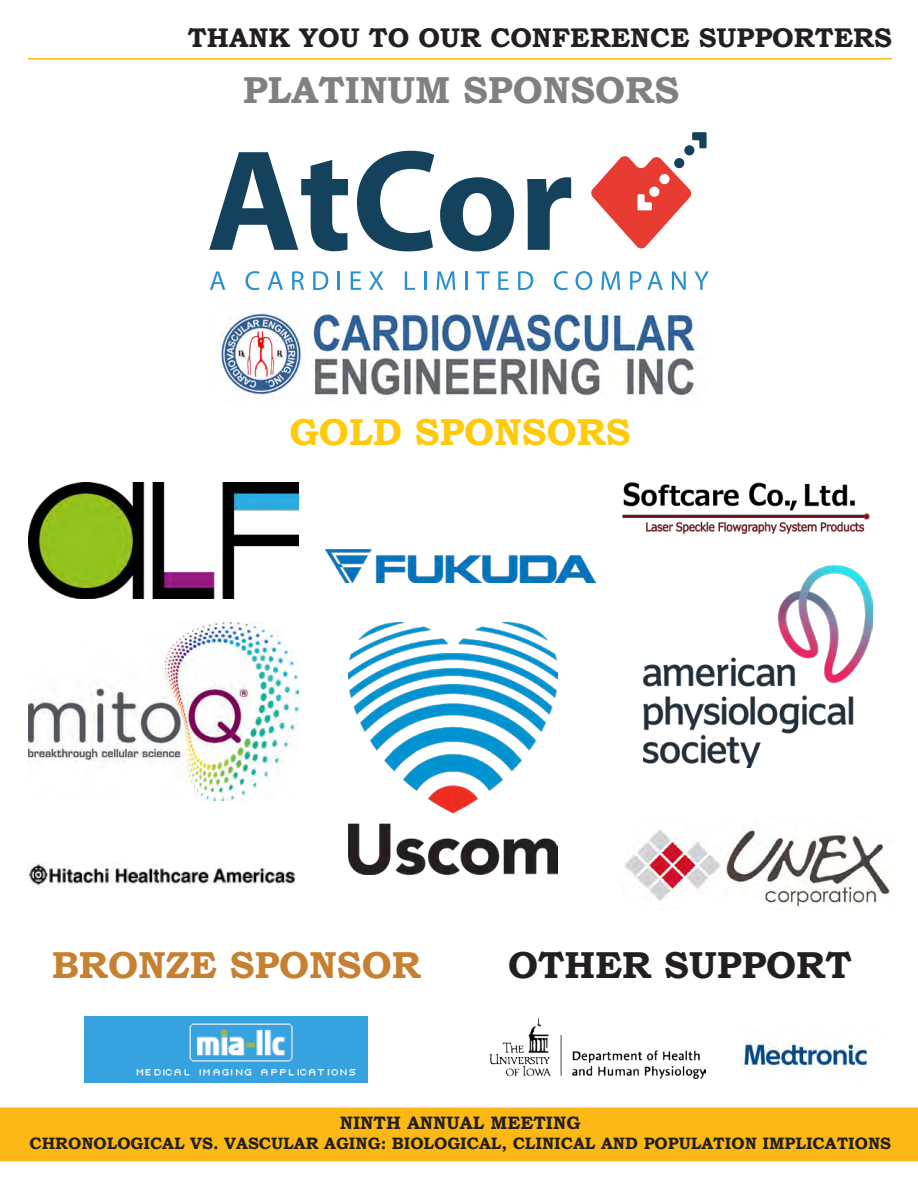
<style>
.page{position:relative;width:918px;height:1188px;background:#fff}
.page>*{position:absolute;margin:0;border:0;box-sizing:border-box;transform-origin:0 0}
.t1{font:700 37.5px "Bookman Old Style";color:#7f8080}
.t2{font:700 37.5px "Bookman Old Style";color:#c7802f}
.t3{font:700 37.5px "Bookman Old Style";color:#feca0a}
.t4{font:700 37.5px "Bookman Old Style";color:#231f20}
.t5{font:700 27px "Bookman Old Style";color:#231f20}
.t6{font:700 18px "Bookman Old Style";color:#231f20}
.t7{font:700 16.5px "Bookman Old Style";color:#231f20}
</style>
<div class="page">
<svg style="left:0;top:1107px;width:1px;height:54px"></svg>
<hr style="left:28px;top:58px;width:864px;height:1px;background:#fcb814">
<div style="left:1px;top:1107px;width:917px;height:54px;background:#fcb814"></div>
<img style="left:28px;top:623px;width:270px;height:178px">
<img style="left:325px;top:549px;width:270px;height:34px">
<svg style="left:209px;top:152px;width:139px;height:99px"></svg>
<svg style="left:357px;top:151px;width:77px;height:100px"></svg>
<svg style="left:440px;top:177px;width:74px;height:74px"></svg>
<svg style="left:527px;top:177px;width:44px;height:73px"></svg>
<div style="left:684px;top:145px;width:10px;height:10px;background:#14415c;border-radius:50%"></div>
<svg style="left:692px;top:132px;width:15px;height:16px"></svg>
<svg style="left:591px;top:156px;width:101px;height:93px"></svg>
<svg style="left:210px;top:271px;width:15px;height:19px"></svg>
<svg style="left:246px;top:271px;width:14px;height:19px"></svg>
<svg style="left:268px;top:271px;width:15px;height:19px"></svg>
<svg style="left:292px;top:271px;width:12px;height:19px"></svg>
<svg style="left:313px;top:271px;width:15px;height:19px"></svg>
<svg style="left:338px;top:271px;width:2px;height:19px"></svg>
<svg style="left:351px;top:271px;width:10px;height:19px"></svg>
<svg style="left:369px;top:271px;width:14px;height:19px"></svg>
<svg style="left:405px;top:271px;width:10px;height:19px"></svg>
<svg style="left:424px;top:271px;width:2px;height:19px"></svg>
<svg style="left:437px;top:271px;width:18px;height:19px"></svg>
<hr style="left:465px;top:271px;width:3px;height:19px;background:#2890cf">
<svg style="left:476px;top:271px;width:14px;height:19px"></svg>
<svg style="left:498px;top:271px;width:11px;height:19px"></svg>
<svg style="left:518px;top:271px;width:15px;height:19px"></svg>
<svg style="left:554px;top:271px;width:14px;height:19px"></svg>
<svg style="left:575px;top:271px;width:17px;height:19px"></svg>
<svg style="left:601px;top:271px;width:19px;height:19px"></svg>
<svg style="left:630px;top:271px;width:11px;height:19px"></svg>
<svg style="left:647px;top:271px;width:16px;height:19px"></svg>
<svg style="left:672px;top:271px;width:14px;height:19px"></svg>
<svg style="left:694px;top:271px;width:15px;height:19px"></svg>
<img style="left:84px;top:1016px;width:284px;height:67px">
<img style="left:349px;top:623px;width:209px;height:252px">
<img style="left:643px;top:566px;width:230px;height:201px">
<img style="left:624px;top:829px;width:268px;height:81px">
<img style="left:623px;top:482px;width:248px;height:52px">
<img style="left:29px;top:482px;width:270px;height:116px">
<img style="left:220px;top:303px;width:477px;height:97px">
<img style="left:27px;top:863px;width:270px;height:23px">
<img style="left:490px;top:1019px;width:215px;height:59px">
<img style="left:741px;top:1036px;width:132px;height:34px">
<p class="t5" style="left:188px;top:21px;width:706px">THANK YOU TO OUR CONFERENCE SUPPORTERS</p>
<p class="t1" style="left:243px;top:68px;width:438px">PLATINUM SPONSORS</p>
<p class="t3" style="left:289px;top:409px;width:343px">GOLD SPONSORS</p>
<p class="t2" style="left:52px;top:943px;width:370px">BRONZE SPONSOR</p>
<p class="t4" style="left:508px;top:943px;width:345px">OTHER SUPPORT</p>
<p class="t6" style="left:340px;top:1112px;width:242px">NINTH ANNUAL MEETING</p>
<p class="t7" style="left:30px;top:1132px;width:863px">CHRONOLOGICAL VS. VASCULAR AGING: BIOLOGICAL, CLINICAL AND POPULATION IMPLICATIONS</p>
</div>
